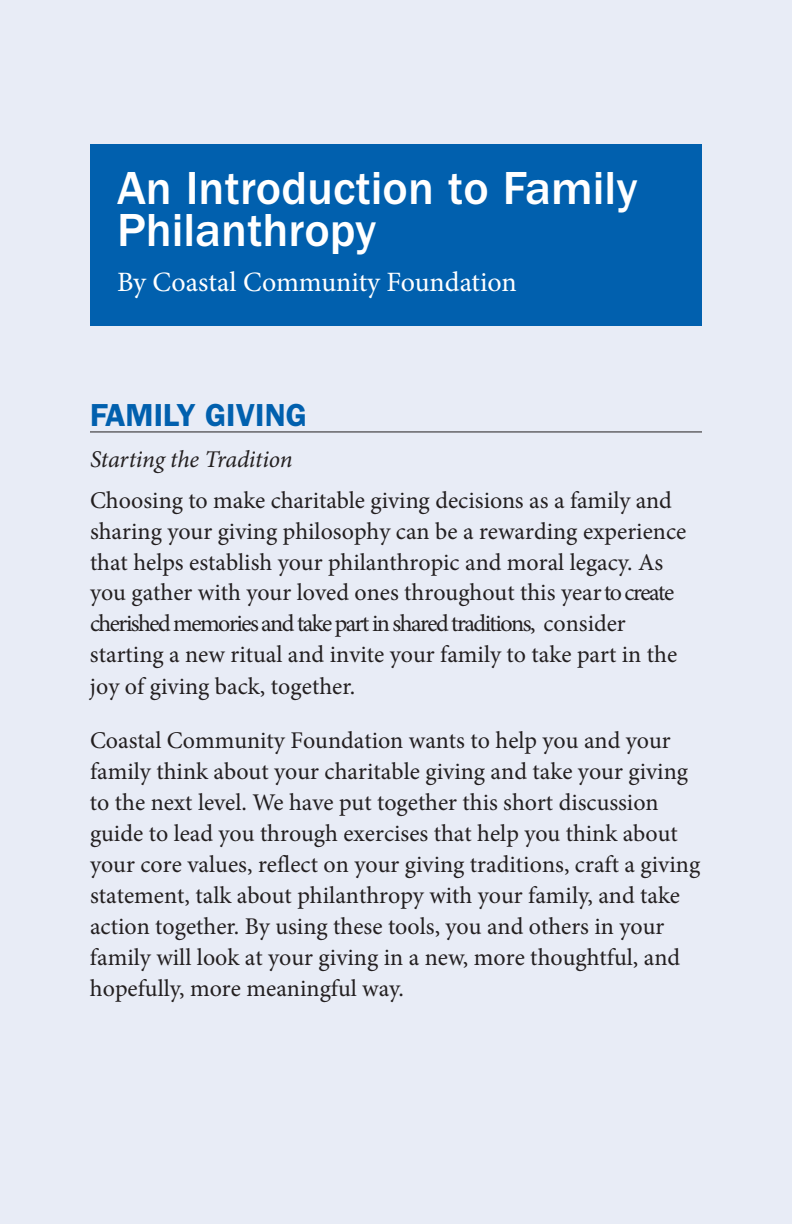
<style>
.page{position:relative;width:792px;height:1224px;background:#e8ecf6}
.page>*{position:absolute;margin:0;border:0;box-sizing:border-box;transform-origin:0 0}
.t1{font:500 48px/41.8px "Franklin Gothic";color:#fff}
.t2{font:600 32px "Franklin Gothic";color:#0160ae}
.t3{font:28px "Minion Pro";color:#fff}
.t4{font:24px/31px "Minion Pro";color:#231f20}
.t5{font:italic 24px "Minion Pro";letter-spacing:-.01em;color:#231f20}
</style>
<div class="page">
<div style="left:90px;top:144px;width:612px;height:182px;background:#0160ae"></div>
<hr style="left:90px;top:431px;width:612px;height:1px;background:#231f20">
<h1 class="t1" style="left:117px;top:171px;width:522px">An Introduction to Family<br>Philanthropy</h1>
<p class="t3" style="left:117px;top:271px;width:401px">By Coastal Community Foundation</p>
<h2 class="t2" style="left:90px;top:404px;width:218px">FAMILY GIVING</h2>
<p class="t5" style="left:90px;top:450px;width:204px">Starting the Tradition</p>
<p class="t4" style="left:90px;top:487px;width:598px">Choosing to make charitable giving decisions as a family and sharing your giving philosophy can be a rewarding experience that helps establish your philanthropic and moral legacy. As you gather with your loved ones throughout this year to create cherished memories and take part in shared traditions, consider starting a new ritual and invite your family to take part in the joy of giving back, together.</p>
<p class="t4" style="left:90px;top:727px;width:612px">Coastal Community Foundation wants to help you and your family think about your charitable giving and take your giving to the next level. We have put together this short discussion guide to lead you through exercises that help you think about your core values, reflect on your giving traditions, craft a giving statement, talk about philanthropy with your family, and take action together. By using these tools, you and others in your family will look at your giving in a new, more thoughtful, and hopefully, more meaningful way.</p>
</div>
